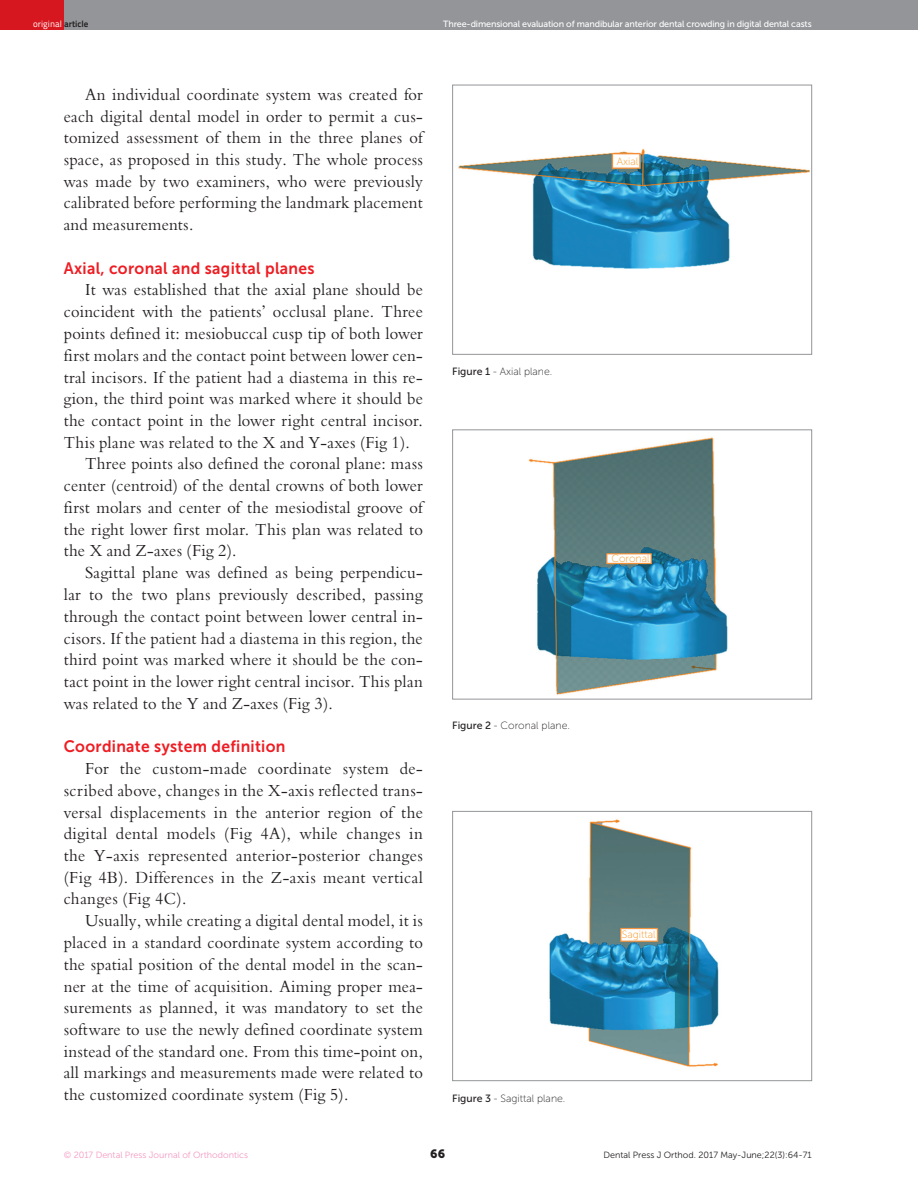
<style>
.page{position:relative;width:918px;height:1188px;background:#fff}
.page>*{position:absolute;margin:0;border:0;box-sizing:border-box;transform-origin:0 0}
.t1{font:16.5px/21.8px "Bergamo Std";letter-spacing:.02em;color:#231f20;text-align:justify;scale:.95 1}
.t2{font:16.5px "Museo Sans 700";letter-spacing:.02em;color:#ee1d23;scale:.95 1}
.t3{font:12px "Museo Sans 900";color:#231f20}
.t4{font:10.5px "Museo Sans 100";color:#231f20}
.t5{font:10.5px "Museo Sans 100";color:#f7931d}
.t6{font:9px "Museo Sans 500";letter-spacing:-.015em;color:#fff}
.t7{font:9px "Museo Sans 300";color:#231f20}
.t8{font:9px "Museo Sans 300";color:#f499c2}
.t9{font:9px "Titillium Text 22 L";color:#fff}
.s1{font-weight:700;color:#231f20}
.s2{font-family:"Museo Sans 500"}
</style>
<div class="page">
<div style="left:0;top:0;width:918px;height:30px;background:#939598"></div>
<div style="left:0;top:0;width:64px;height:30px;background:#d7171f"></div>
<img style="left:458px;top:149px;width:352px;height:120px">
<div style="left:452px;top:85px;width:360px;height:270px;border:1px solid #939598"></div>
<img style="left:528px;top:437px;width:200px;height:258px">
<div style="left:452px;top:429px;width:360px;height:271px;border:1px solid #939598"></div>
<img style="left:549px;top:819px;width:170px;height:248px">
<div style="left:452px;top:811px;width:360px;height:270px;border:1px solid #939598"></div>
<p class="t9" style="left:33px;top:17px;width:57px">original <span class="s1">article</span></p>
<p class="t6" style="left:443px;top:19px;width:370px">Three-dimensional evaluation of mandibular anterior dental crowding in digital dental casts</p>
<p class="t1" style="left:64px;top:83px;width:380px;text-indent:21px">An individual coordinate system was created for each digital dental model in order to permit a cus&shy;tomized assessment of them in the three planes of space, as proposed in this study. The whole process was made by two examiners, who were previously calibrated before performing the landmark placement and measurements.</p>
<p class="t2" style="left:64px;top:259px;width:265px">Axial, coronal and sagittal planes</p>
<p class="t1" style="left:85px;top:279px;width:357px">It was established that the axial plane should be</p>
<p class="t1" style="left:64px;top:301px;width:380px">coincident with the patients’ occlusal plane. Three</p>
<p class="t1" style="left:64px;top:323px;width:380px">points defined it: mesiobuccal cusp tip of both lower</p>
<p class="t1" style="left:64px;top:344px;width:379px">first molars and the contact point between lower cen-</p>
<p class="t1" style="left:64px;top:366px;width:379px">tral incisors. If the patient had a diastema in this re-</p>
<p class="t1" style="left:64px;top:388px;width:379px">gion, the third point was marked where it should be</p>
<p class="t1" style="left:64px;top:410px;width:379px">the contact point in the lower right central incisor.</p>
<p class="t1" style="left:64px;top:431px;width:366px">This plane was related to the X and Y-axes (Fig 1).</p>
<p class="t1" style="left:85px;top:453px;width:357px">Three points also defined the coronal plane: mass</p>
<p class="t1" style="left:64px;top:475px;width:379px">center (centroid) of the dental crowns of both lower</p>
<p class="t1" style="left:64px;top:497px;width:379px">first molars and center of the mesiodistal groove of</p>
<p class="t1" style="left:64px;top:518px;width:380px">the right lower first molar. This plan was related to</p>
<p class="t1" style="left:64px;top:540px;width:183px">the X and Z-axes (Fig 2).</p>
<p class="t1" style="left:85px;top:562px;width:357px">Sagittal plane was defined as being perpendicu-</p>
<p class="t1" style="left:64px;top:584px;width:379px">lar to the two plans previously described, passing</p>
<p class="t1" style="left:64px;top:605px;width:379px">through the contact point between lower central in-</p>
<p class="t1" style="left:64px;top:627px;width:379px">cisors. If the patient had a diastema in this region, the</p>
<p class="t1" style="left:64px;top:649px;width:379px">third point was marked where it should be the con-</p>
<p class="t1" style="left:64px;top:671px;width:380px">tact point in the lower right central incisor. This plan</p>
<p class="t1" style="left:64px;top:692px;width:285px">was related to the Y and Z-axes (Fig 3).</p>
<p class="t2" style="left:64px;top:737px;width:235px">Coordinate system definition</p>
<p class="t1" style="left:64px;top:758px;width:380px;text-indent:21px">For the custom-made coordinate system de&shy;scribed above, changes in the X-axis reflected trans&shy;versal displacements in the anterior region of the digital dental models (Fig 4A), while changes in the Y-axis represented anterior-posterior changes (Fig 4B). Differences in the Z-axis meant vertical changes (Fig 4C).</p>
<p class="t1" style="left:64px;top:910px;width:380px;text-indent:21px">Usually, while creating a digital dental model, it is placed in a standard coordinate system according to the spatial position of the dental model in the scan&shy;ner at the time of acquisition. Aiming proper mea&shy;surements as planned, it was mandatory to set the software to use the newly defined coordinate system instead of the standard one. From this time-point on, all markings and measurements made were related to the customized coordinate system (Fig 5).</p>
<p class="t4" style="left:452px;top:366px;width:102px"><span class="s2">Figure 1</span> - Axial plane.</p>
<p class="t4" style="left:452px;top:720px;width:119px"><span class="s2">Figure 2</span> - Coronal plane.</p>
<p class="t4" style="left:452px;top:1093px;width:115px"><span class="s2">Figure 3</span> - Sagittal plane.</p>
<p class="t5" style="left:617px;top:156px;width:23px">Axial</p>
<p class="t5" style="left:611px;top:553px;width:40px">Coronal</p>
<p class="t5" style="left:622px;top:929px;width:35px">Sagittal</p>
<p class="t8" style="left:64px;top:1150px;width:186px">© 2017 Dental Press Journal of Orthodontics</p>
<p class="t3" style="left:430px;top:1147px;width:16px">66</p>
<p class="t7" style="left:604px;top:1150px;width:210px">Dental Press J Orthod. 2017 May-June;22(3):64-71</p>
</div>
